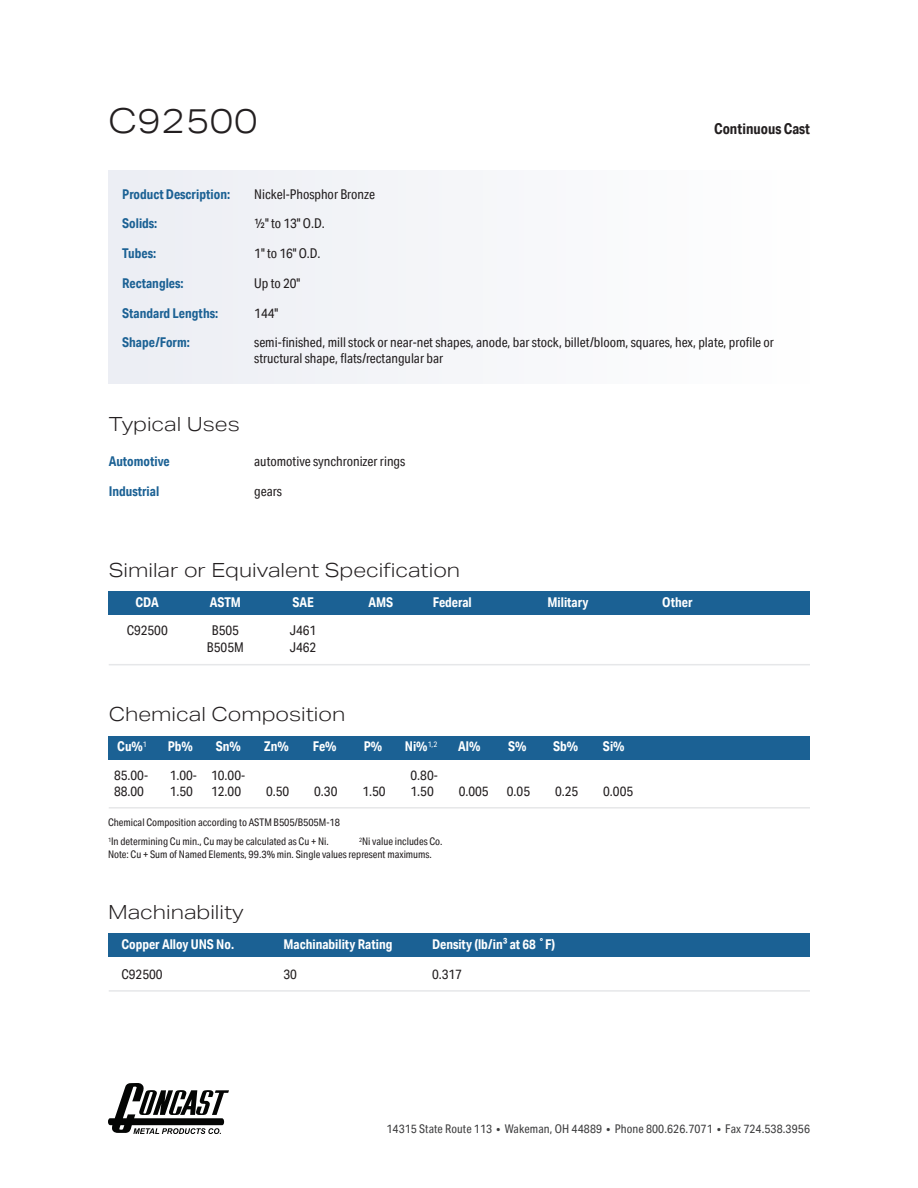
<style>
.page{position:relative;width:918px;height:1188px;background:#fff}
.page>*{position:absolute;margin:0;border:0;box-sizing:border-box;transform-origin:0 0}
.t1{font:300 34.5px "Aktiv Grotesk Ex";color:#231f20}
.t2{font:300 19.5px "Aktiv Grotesk Ex";color:#231f20}
.t3{font:700 15px "Aktiv Grotesk Cd";color:#231f20}
.t4{font:13.5px/16.5px "Aktiv Grotesk Cd";color:#231f20}
.t5{font:700 13.5px "Aktiv Grotesk Cd";color:#fff}
.t6{font:700 13.5px "Aktiv Grotesk Cd";color:#1b6194}
.t7{font:12px "Aktiv Grotesk Cd";letter-spacing:.01em;color:#3e3e3f}
.t8{font:10.5px/19.4px "Aktiv Grotesk Cd";color:#231f20}
</style>
<div class="page">
<svg style="left:108px;top:1083px;width:121px;height:51px"></svg>
<div style="left:109px;top:170px;width:701px;height:214px;background:#f5f6f9"></div>
<div style="left:109px;top:736px;width:701px;height:23px;background:#1b6194"></div>
<div style="left:109px;top:934px;width:701px;height:23px;background:#1b6194"></div>
<div style="left:109px;top:591px;width:701px;height:23px;background:#1b6194"></div>
<hr style="left:109px;top:664px;width:701px;height:1px;background:#e6e7e9">
<hr style="left:109px;top:807px;width:701px;height:2px;background:#e6e7e9">
<hr style="left:109px;top:990px;width:701px;height:2px;background:#e6e7e9">
<h1 class="t1" style="left:108px;top:101px;width:151px">C92500</h1>
<p class="t3" style="left:714px;top:119px;width:97px">Continuous Cast</p>
<p class="t6" style="left:122px;top:186px;width:109px">Product Description:</p>
<p class="t4" style="left:254px;top:186px;width:122px">Nickel-Phosphor Bronze</p>
<p class="t6" style="left:122px;top:215px;width:37px">Solids:</p>
<p class="t4" style="left:254px;top:215px;width:72px">½" to 13" O.D.</p>
<p class="t6" style="left:122px;top:245px;width:35px">Tubes:</p>
<p class="t4" style="left:254px;top:245px;width:68px">1" to 16" O.D.</p>
<p class="t6" style="left:122px;top:275px;width:63px">Rectangles:</p>
<p class="t4" style="left:254px;top:275px;width:48px">Up to 20"</p>
<p class="t6" style="left:122px;top:304px;width:97px">Standard Lengths:</p>
<p class="t4" style="left:254px;top:304px;width:26px">144"</p>
<p class="t6" style="left:122px;top:334px;width:69px">Shape/Form:</p>
<p class="t4" style="left:254px;top:334px;width:521px">semi-finished, mill stock or near-net shapes, anode, bar stock, billet/bloom, squares, hex, plate, profile or structural shape, flats/rectangular bar</p>
<h2 class="t2" style="left:109px;top:413px;width:133px">Typical Uses</h2>
<p class="t6" style="left:109px;top:453px;width:62px">Automotive</p>
<p class="t4" style="left:254px;top:453px;width:153px">automotive synchronizer rings</p>
<p class="t6" style="left:109px;top:483px;width:52px">Industrial</p>
<p class="t4" style="left:254px;top:483px;width:29px">gears</p>
<h2 class="t2" style="left:109px;top:559px;width:353px">Similar or Equivalent Specification</h2>
<p class="t5" style="left:136px;top:594px;width:25px">CDA</p>
<p class="t5" style="left:210px;top:594px;width:33px">ASTM</p>
<p class="t5" style="left:292px;top:594px;width:23px">SAE</p>
<p class="t5" style="left:369px;top:594px;width:26px">AMS</p>
<p class="t5" style="left:433px;top:594px;width:41px">Federal</p>
<p class="t5" style="left:548px;top:594px;width:43px">Military</p>
<p class="t5" style="left:662px;top:594px;width:32px">Other</p>
<p class="t4" style="left:127px;top:622px;width:43px">C92500</p>
<p class="t4" style="left:207px;top:622px;width:38px;text-align:center">B505<br>B505M</p>
<p class="t4" style="left:290px;top:622px;width:28px">J461<br>J462</p>
<h2 class="t2" style="left:109px;top:703px;width:238px">Chemical Composition</h2>
<p class="t5" style="left:117px;top:738px;width:31px">Cu%<sup>1</sup></p>
<p class="t5" style="left:168px;top:738px;width:27px">Pb%</p>
<p class="t5" style="left:216px;top:738px;width:27px">Sn%</p>
<p class="t5" style="left:264px;top:738px;width:26px">Zn%</p>
<p class="t5" style="left:313px;top:738px;width:25px">Fe%</p>
<p class="t5" style="left:364px;top:738px;width:20px">P%</p>
<p class="t5" style="left:405px;top:738px;width:34px">Ni%<sup>1,2</sup></p>
<p class="t5" style="left:458px;top:738px;width:24px">Al%</p>
<p class="t5" style="left:508px;top:738px;width:20px">S%</p>
<p class="t5" style="left:553px;top:738px;width:27px">Sb%</p>
<p class="t5" style="left:603px;top:738px;width:23px">Si%</p>
<p class="t4" style="left:114px;top:766px;width:36px">85.00-<br>88.00</p>
<p class="t4" style="left:170px;top:766px;width:29px">1.00-<br>1.50</p>
<p class="t4" style="left:211px;top:766px;width:36px">10.00-<br>12.00</p>
<p class="t4" style="left:411px;top:766px;width:29px">0.80-<br>1.50</p>
<p class="t4" style="left:266px;top:783px;width:25px">0.50</p>
<p class="t4" style="left:314px;top:783px;width:25px">0.30</p>
<p class="t4" style="left:362px;top:783px;width:25px">1.50</p>
<p class="t4" style="left:459px;top:783px;width:32px">0.005</p>
<p class="t4" style="left:507px;top:783px;width:25px">0.05</p>
<p class="t4" style="left:555px;top:783px;width:25px">0.25</p>
<p class="t4" style="left:603px;top:783px;width:32px">0.005</p>
<p class="t8" style="left:108px;top:813px;width:234px">Chemical Composition according to ASTM B505/B505M-18<br><sup>1</sup>In determining Cu min., Cu may be calculated as Cu + Ni.</p>
<p class="t8" style="left:108px;top:835px;width:336px;line-height:12.6px;text-indent:251px"><sup>2</sup>Ni value includes Co.<br>Note: Cu + Sum of Named Elements, 99.3% min. Single values represent maximums.</p>
<h2 class="t2" style="left:108px;top:901px;width:137px">Machinability</h2>
<p class="t5" style="left:122px;top:936px;width:114px">Copper Alloy UNS No.</p>
<p class="t5" style="left:284px;top:936px;width:111px">Machinability Rating</p>
<p class="t5" style="left:432px;top:936px;width:125px">Density (lb/in³ at 68 ˚F)</p>
<p class="t4" style="left:122px;top:966px;width:43px">C92500</p>
<p class="t4" style="left:284px;top:966px;width:15px">30</p>
<p class="t4" style="left:432px;top:966px;width:32px">0.317</p>
<p class="t7" style="left:386px;top:1121px;width:425px">14315 State Route 113 • Wakeman, OH 44889 • Phone 800.626.7071 • Fax 724.538.3956</p>
</div>
